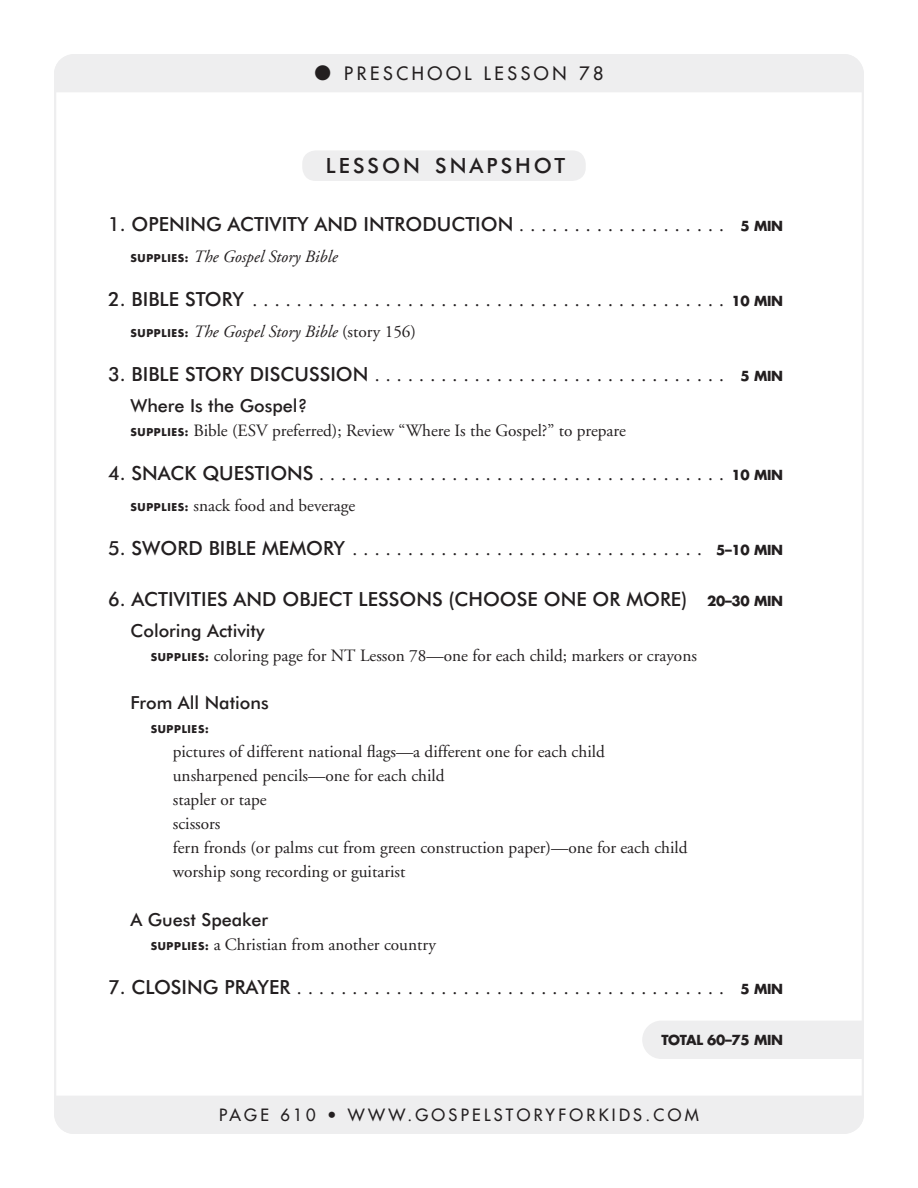
<style>
.page{position:relative;width:918px;height:1188px;background:#fff}
.page>*{position:absolute;margin:0;border:0;box-sizing:border-box;transform-origin:0 0}
.HEAD{font:500 21px "Futura BT";letter-spacing:.145em;color:#231f20}
.LS_Subhead{font:19.5px "Adobe Garamond";color:#231f20}
.LS_Subhead-2{font:500 19.5px "Futura BT";color:#231f20}
.LS_Subhead_2{font:500 18px "Futura BT";color:#231f20}
.t1{font:18px "Futura";letter-spacing:.2em;color:#231f20}
.LS_Supply_List_Inden{font:17.25px "Adobe Garamond";color:#231f20}
.LS_Copy{font:17.25px "Adobe Garamond";color:#231f20}
.LS_Copy-2{font:italic 17.25px "Adobe Garamond";color:#231f20}
.t2{font:16.5px "Futura";letter-spacing:.2em;color:#231f20}
.LS_Total_Mins{font:700 13.5px "Futura";letter-spacing:-.02em;color:#231f20}
.LS_Supply_List_Inden-2{font:700 10.5px "Futura";letter-spacing:.06em;color:#231f20}
.s1{font-family:"Adobe Garamond";font-weight:400}
.s2{font-family:"Futura";font-weight:700;font-size:13.5px}
.s3{font-family:"Futura";font-weight:700;font-style:normal;font-size:10.5px}
.s4{font-family:"Futura BT";font-weight:500}
.s5{font-style:normal}
.s6{font-family:"Futura";font-weight:700;font-size:10.5px}
.s7{color:#fff}
</style>
<div class="page">
<div style="left:54px;top:54px;width:810px;height:38px;background:#eeeeef"></div>
<div style="left:642px;top:1021px;width:222px;height:38px;background:#eeeeef"></div>
<div style="left:302px;top:150px;width:284px;height:31px;background:#eeeeef;border-radius:14px"></div>
<div style="left:54px;top:1096px;width:810px;height:38px;background:#eeeeef"></div>
<p class="t1" style="left:315px;top:62px;width:290px">● PRESCHOOL LESSON 78</p>
<p class="HEAD" style="left:326px;top:153px;width:241px">LESSON SNAPSHOT</p>
<p class="LS_Subhead-2" style="left:108px;top:212px;width:677px">1. OPENING ACTIVITY AND INTRODUCTION <span class="s1">. . . . . . . . . . . . . . . . . . .</span> <span class="s2">5 MIN</span></p>
<p class="LS_Copy-2" style="left:130px;top:247px;width:209px"><span class="s3">SUPPLIES:</span> The Gospel Story Bible</p>
<p class="LS_Subhead" style="left:108px;top:290px;width:677px"><span class="s4">2. BIBLE STORY</span> ........................................... <span class="s2">10 MIN</span></p>
<p class="LS_Copy-2" style="left:130px;top:322px;width:287px"><span class="s3">SUPPLIES:</span> The Gospel Story Bible <span class="s5">(story 156)</span></p>
<p class="LS_Subhead" style="left:108px;top:365px;width:677px"><span class="s4">3. BIBLE STORY DISCUSSION</span>................................ <span class="s2">5 MIN</span></p>
<p class="LS_Subhead_2" style="left:130px;top:395px;width:178px">Where Is the Gospel?</p>
<p class="LS_Copy" style="left:130px;top:421px;width:497px"><span class="s6">SUPPLIES:</span> Bible (ESV preferred); Review “Where Is the Gospel?” to prepare</p>
<p class="LS_Subhead" style="left:108px;top:464px;width:677px"><span class="s4">4. SNACK QUESTIONS</span>..................................... <span class="s2">10 MIN</span></p>
<p class="LS_Copy" style="left:130px;top:496px;width:226px"><span class="s6">SUPPLIES:</span> snack food and beverage</p>
<p class="LS_Subhead" style="left:108px;top:539px;width:677px"><span class="s4">5. SWORD BIBLE MEMORY</span>................................ <span class="s2">5–10 MIN</span></p>
<p class="LS_Subhead-2" style="left:108px;top:587px;width:677px">6. ACTIVITIES AND OBJECT LESSONS (CHOOSE ONE OR MORE) <span class="s2">20–30 MIN</span></p>
<p class="LS_Subhead_2" style="left:130px;top:620px;width:136px">Coloring Activity</p>
<p class="LS_Supply_List_Inden" style="left:151px;top:646px;width:548px"><span class="s6">SUPPLIES:</span> coloring page for NT Lesson 78—one for each child; markers or crayons</p>
<p class="LS_Subhead_2" style="left:130px;top:692px;width:140px">From All Nations</p>
<p class="LS_Supply_List_Inden-2" style="left:151px;top:722px;width:60px">SUPPLIES:</p>
<p class="LS_Supply_List_Inden" style="left:150px;top:742px;width:457px"><span class="s7">✓</span> pictures of different national flags—a different one for each child</p>
<p class="LS_Supply_List_Inden" style="left:150px;top:766px;width:296px"><span class="s7">✓</span> unsharpened pencils—one for each child</p>
<p class="LS_Supply_List_Inden" style="left:150px;top:790px;width:119px"><span class="s7">✓</span> stapler or tape</p>
<p class="LS_Supply_List_Inden" style="left:150px;top:814px;width:72px"><span class="s7">✓</span> scissors</p>
<p class="LS_Supply_List_Inden" style="left:150px;top:838px;width:539px"><span class="s7">✓</span> fern fronds (or palms cut from green construction paper)—one for each child</p>
<p class="LS_Supply_List_Inden" style="left:150px;top:862px;width:257px"><span class="s7">✓</span> worship song recording or guitarist</p>
<p class="LS_Subhead_2" style="left:130px;top:909px;width:139px">A Guest Speaker</p>
<p class="LS_Supply_List_Inden" style="left:151px;top:935px;width:287px"><span class="s6">SUPPLIES:</span> a Christian from another country</p>
<p class="LS_Subhead" style="left:108px;top:978px;width:677px"><span class="s4">7. CLOSING PRAYER</span>....................................... <span class="s2">5 MIN</span></p>
<p class="LS_Total_Mins" style="left:661px;top:1031px;width:123px">TOTAL 60–75 MIN</p>
<p class="t2" style="left:219px;top:1105px;width:481px">PAGE 610 • WWW.GOSPELSTORYFORKIDS.COM</p>
</div>
